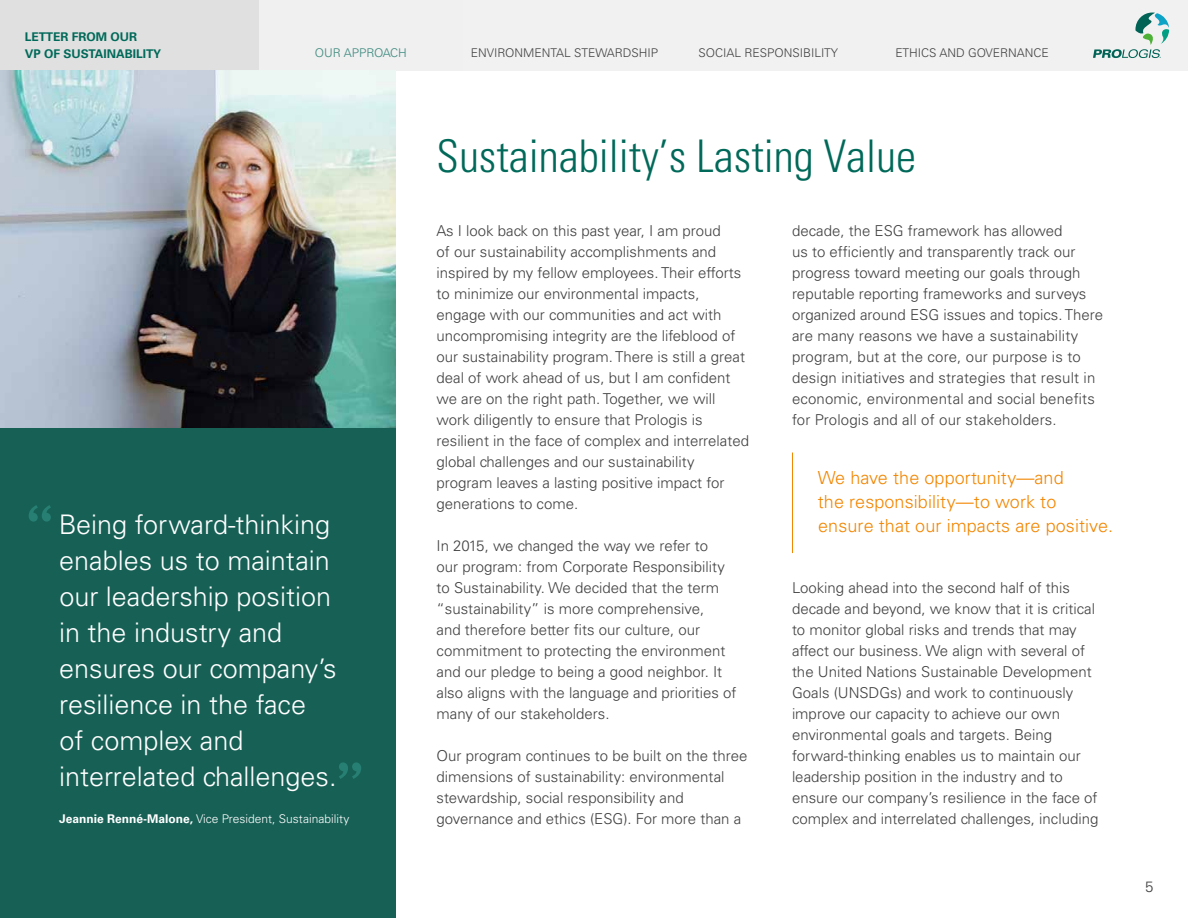
<style>
.page{position:relative;width:1188px;height:918px;background:#fff}
.page>*{position:absolute;margin:0;border:0;box-sizing:border-box;transform-origin:0 0}
.t1{font:73.5px "Andale Mono";color:#267f72}
.t2{font:300 condensed 45px "Univers 47";color:#006959}
.t3{font:300 27px/36px "Univers";color:#fff}
.t4{font:300 18px/24px "Univers";letter-spacing:.005em;color:#f28600}
.t5{font:300 15px/21px "Univers";color:#404040}
.t6{font:300 12px "Univers";color:#404040}
.t7{font:300 12px "Univers";color:#fff}
.t8{font:700 12px/16.5px "Univers";color:#006959}
.t9{font:300 12px "Univers";color:#408e83}
.t10{font:expanded 1.5px "Univers LT Std";color:#006356}
.s1{font-weight:700}
</style>
<div class="page">
<div style="left:1074px;top:0;width:114px;height:70px;background:#f0f0f0"></div>
<svg style="left:1093px;top:13px;width:76px;height:45px"></svg>
<div style="left:0;top:0;width:259px;height:70px;background:#e0e0e0"></div>
<div style="left:666px;top:0;width:204px;height:70px;background:#f0f0f0"></div>
<div style="left:870px;top:0;width:204px;height:70px;background:#f0f0f0"></div>
<div style="left:463px;top:0;width:203px;height:70px;background:#f0f0f0"></div>
<div style="left:259px;top:0;width:204px;height:70px;background:#f0f0f0"></div>
<div style="left:0;top:411px;width:396px;height:507px;background:#176055"></div>
<img style="left:0;top:70px;width:396px;height:358px">
<hr style="left:792px;top:453px;width:1px;height:100px;background:#f28600">
<p class="t8" style="left:25px;top:29px;width:138px">LETTER FROM OUR<br>VP OF SUSTAINABILITY</p>
<p class="t9" style="left:315px;top:45px;width:93px">OUR APPROACH</p>
<p class="t6" style="left:471px;top:45px;width:189px">ENVIRONMENTAL STEWARDSHIP</p>
<p class="t6" style="left:698px;top:45px;width:141px">SOCIAL RESPONSIBILITY</p>
<p class="t6" style="left:895px;top:45px;width:155px">ETHICS AND GOVERNANCE</p>
<h2 class="t2" style="left:436px;top:129px;width:481px">Sustainability’s Lasting Value</h2>
<h1 class="t1" style="left:18px;top:484px;width:46px">“</h1>
<h3 class="t3" style="left:59px;top:506px;width:280px">Being forward-thinking enables us to maintain our leadership position in the industry and ensures our company’s resilience in the face<br>of complex and interrelated challenges.</h3>
<h1 class="t1" style="left:328px;top:741px;width:46px">”</h1>
<p class="t7" style="left:59px;top:811px;width:292px"><span class="s1">Jeannie Renné-Malone,</span> Vice President, Sustainability</p>
<p class="t5" style="left:436px;top:220px;width:314px">As I look back on this past year, I am proud<br>of our sustainability accomplishments and inspired by my fellow employees. Their efforts to minimize our environmental impacts, engage with our communities and act with uncompromising integrity are the lifeblood of our sustainability program. There is still a great deal of work ahead of us, but I am confident we are on the right path. Together, we will work diligently to ensure that Prologis is resilient in the face of complex and interrelated global challenges and our sustainability program leaves a lasting positive impact for generations to come.</p>
<p class="t5" style="left:436px;top:535px;width:302px">In 2015, we changed the way we refer to<br>our program: from Corporate Responsibility to Sustainability. We decided that the term “sustainability” is more comprehensive,<br>and therefore better fits our culture, our commitment to protecting the environment and our pledge to being a good neighbor. It also aligns with the language and priorities of many of our stakeholders.</p>
<p class="t5" style="left:436px;top:745px;width:312px">Our program continues to be built on the three dimensions of sustainability: environmental stewardship, social responsibility and governance and ethics (ESG). For more than a</p>
<p class="t5" style="left:792px;top:220px;width:313px">decade, the ESG framework has allowed<br>us to efficiently and transparently track our progress toward meeting our goals through reputable reporting frameworks and surveys organized around ESG issues and topics. There are many reasons we have a sustainability program, but at the core, our purpose is to design initiatives and strategies that result in economic, environmental and social benefits for Prologis and all of our stakeholders.</p>
<p class="t4" style="left:818px;top:465px;width:297px">We have the opportunity—and<br>the responsibility—to work to ensure that our impacts are positive.</p>
<p class="t5" style="left:792px;top:577px;width:308px">Looking ahead into the second half of this decade and beyond, we know that it is critical to monitor global risks and trends that may affect our business. We align with several of the United Nations Sustainable Development Goals (UNSDGs) and work to continuously improve our capacity to achieve our own environmental goals and targets. Being forward-thinking enables us to maintain our leadership position in the industry and to ensure our company’s resilience in the face of complex and interrelated challenges, including</p>
<p class="t10" style="left:1160px;top:56px;width:3px">®</p>
<p class="t5" style="left:1145px;top:877px;width:10px">5</p>
</div>
